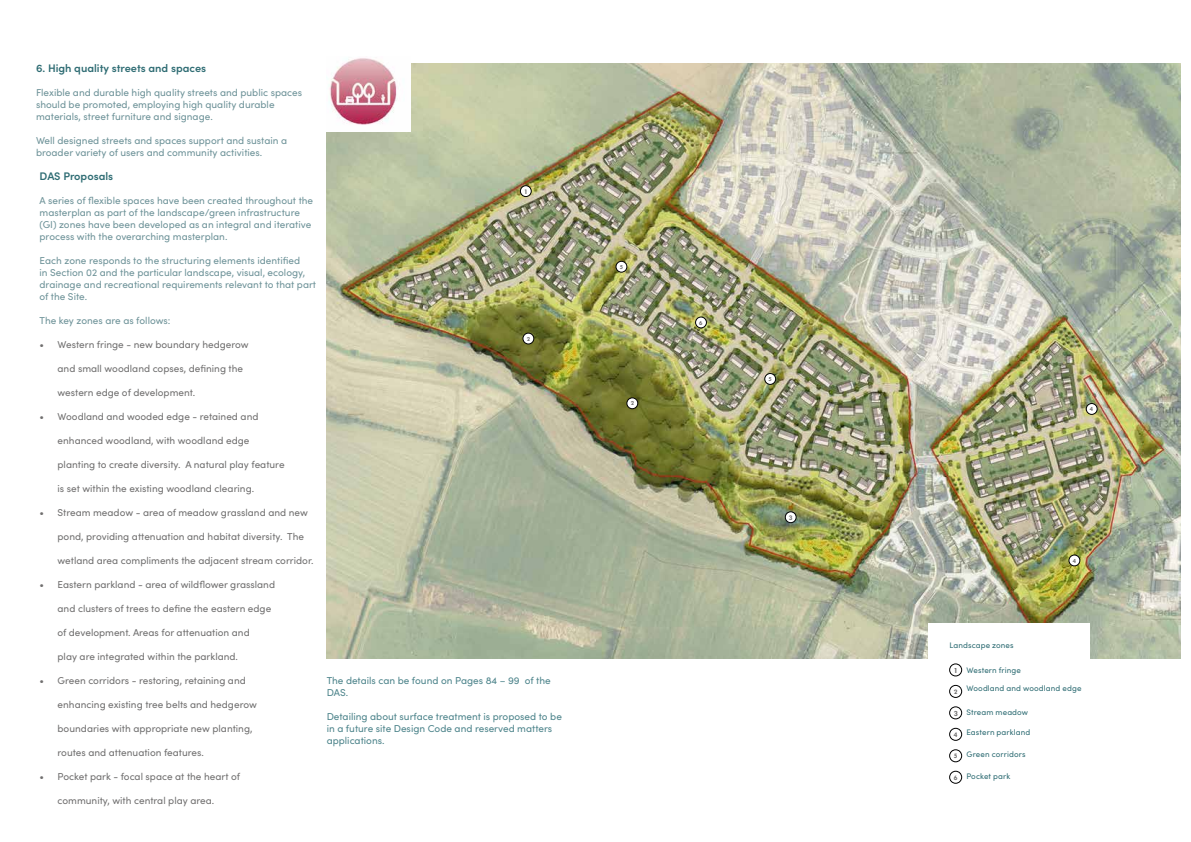
<style>
.page{position:relative;width:1191px;height:842px;background:#fff}
.page>*{position:absolute;margin:0;border:0;box-sizing:border-box;transform-origin:0 0}
.t1{font:600 11px "Sofia Pro";color:#2e6c73}
.t2{font:10px "Sofia Pro";color:#706f6f}
.t3{font:10px/12px "Sofia Pro";color:#6d9298}
.t4{font:10px/12px "Sofia Pro";color:#4d848b}
.t5{font:8px "Sofia Pro";letter-spacing:.015em;color:#2e6c73}
.t6{font:700 8px "Tw Cen";color:#706f6f}
.t7{font:700 7.2px "Tw Cen";color:#706f6f}
.t8{font:700 7px "Tw Cen";color:#706f6f}
.t9{font:700 6.3px "Tw Cen";color:#706f6f}
</style>
<div class="page">
<img style="left:327px;top:63px;width:853px;height:595px">
<div style="left:520px;top:186px;width:11px;height:11px;background:#fff;border-radius:50%"></div>
<div style="left:520px;top:185px;width:11px;height:12px;border:1px solid #000;border-radius:50%"></div>
<div style="left:1069px;top:555px;width:10px;height:11px;background:#fff;border-radius:50%"></div>
<div style="left:1068px;top:555px;width:12px;height:11px;border:1px solid #000;border-radius:50%"></div>
<div style="left:627px;top:398px;width:11px;height:11px;background:#fff;border-radius:50%"></div>
<div style="left:626px;top:398px;width:12px;height:11px;border:1px solid #000;border-radius:50%"></div>
<div style="left:695px;top:317px;width:11px;height:11px;background:#fff;border-radius:50%"></div>
<div style="left:695px;top:317px;width:11px;height:11px;border:1px solid #000;border-radius:50%"></div>
<div style="left:785px;top:512px;width:11px;height:11px;background:#fff;border-radius:50%"></div>
<div style="left:785px;top:512px;width:11px;height:11px;border:1px solid #000;border-radius:50%"></div>
<div style="left:616px;top:261px;width:11px;height:11px;background:#fff;border-radius:50%"></div>
<div style="left:616px;top:261px;width:11px;height:11px;border:1px solid #000;border-radius:50%"></div>
<div style="left:764px;top:373px;width:11px;height:11px;background:#fff;border-radius:50%"></div>
<div style="left:764px;top:373px;width:12px;height:12px;border:1px solid #000;border-radius:50%"></div>
<div style="left:1086px;top:403px;width:11px;height:11px;background:#fff;border-radius:50%"></div>
<div style="left:1086px;top:403px;width:11px;height:12px;border:1px solid #000;border-radius:50%"></div>
<div style="left:523px;top:333px;width:11px;height:11px;background:#fff;border-radius:50%"></div>
<div style="left:523px;top:333px;width:11px;height:11px;border:1px solid #000;border-radius:50%"></div>
<div style="left:928px;top:624px;width:161px;height:179px;background:#fff"></div>
<div style="left:949px;top:664px;width:13px;height:12px;border:1px solid #000;border-radius:50%"></div>
<div style="left:949px;top:728px;width:13px;height:13px;border:1px solid #000;border-radius:50%"></div>
<div style="left:949px;top:685px;width:13px;height:13px;border:1px solid #000;border-radius:50%"></div>
<div style="left:949px;top:749px;width:13px;height:13px;border:1px solid #000;border-radius:50%"></div>
<div style="left:949px;top:707px;width:13px;height:12px;border:1px solid #000;border-radius:50%"></div>
<div style="left:949px;top:771px;width:13px;height:12px;border:1px solid #000;border-radius:50%"></div>
<img style="left:327px;top:58px;width:83px;height:73px">
<p class="t1" style="left:36px;top:60px;width:172px">6. High quality streets and spaces</p>
<p class="t3" style="left:36px;top:86px;width:268px">Flexible and durable high quality streets and public spaces should be promoted, employing high quality durable materials, street furniture and signage.</p>
<p class="t3" style="left:36px;top:134px;width:253px">Well designed streets and spaces support and sustain a broader variety of users and community activities.</p>
<p class="t1" style="left:40px;top:168px;width:75px">DAS Proposals</p>
<p class="t3" style="left:40px;top:194px;width:275px">A series of flexible spaces have been created throughout the masterplan as part of the landscape/green infrastructure (GI) zones have been developed as an integral and iterative process with the overarching masterplan.</p>
<p class="t3" style="left:40px;top:254px;width:278px">Each zone responds to the structuring elements identified<br>in Section 02 and the particular landscape, visual, ecology, drainage and recreational requirements relevant to that part of the Site.</p>
<p class="t3" style="left:40px;top:314px;width:132px">The key zones are as follows:</p>
<p class="t2" style="left:40px;top:337px;width:211px">• Western fringe - new boundary hedgerow</p>
<p class="t2" style="left:58px;top:361px;width:187px">and small woodland copses, defining the</p>
<p class="t2" style="left:58px;top:385px;width:139px">western edge of development.</p>
<p class="t2" style="left:40px;top:409px;width:220px">• Woodland and wooded edge - retained and</p>
<p class="t2" style="left:58px;top:433px;width:193px">enhanced woodland, with woodland edge</p>
<p class="t2" style="left:58px;top:457px;width:228px">planting to create diversity. A natural play feature</p>
<p class="t2" style="left:58px;top:481px;width:198px">is set within the existing woodland clearing.</p>
<p class="t2" style="left:40px;top:505px;width:270px">• Stream meadow - area of meadow grassland and new</p>
<p class="t2" style="left:58px;top:529px;width:248px">pond, providing attenuation and habitat diversity. The</p>
<p class="t2" style="left:58px;top:553px;width:258px">wetland area compliments the adjacent stream corridor.</p>
<p class="t2" style="left:40px;top:577px;width:237px">• Eastern parkland - area of wildflower grassland</p>
<p class="t2" style="left:58px;top:601px;width:215px">and clusters of trees to define the eastern edge</p>
<p class="t2" style="left:58px;top:625px;width:194px">of development. Areas for attenuation and</p>
<p class="t2" style="left:58px;top:649px;width:182px">play are integrated within the parkland.</p>
<p class="t2" style="left:40px;top:673px;width:208px">• Green corridors - restoring, retaining and</p>
<p class="t2" style="left:58px;top:697px;width:201px">enhancing existing tree belts and hedgerow</p>
<p class="t2" style="left:58px;top:721px;width:196px">boundaries with appropriate new planting,</p>
<p class="t2" style="left:58px;top:745px;width:148px">routes and attenuation features.</p>
<p class="t2" style="left:40px;top:769px;width:202px">• Pocket park - focal space at the heart of</p>
<p class="t2" style="left:58px;top:793px;width:158px">community, with central play area.</p>
<p class="t7" style="left:524px;top:187px;width:5px">1</p>
<p class="t9" style="left:527px;top:335px;width:5px">2</p>
<p class="t4" style="left:327px;top:674px;width:225px">The details can be found on Pages 84 – 99 of the<br>DAS.</p>
<p class="t4" style="left:327px;top:710px;width:237px">Detailing about surface treatment is proposed to be in a future site Design Code and reserved matters applications.</p>
<p class="t9" style="left:619px;top:263px;width:5px">5</p>
<p class="t9" style="left:631px;top:400px;width:5px">2</p>
<p class="t9" style="left:699px;top:319px;width:5px">6</p>
<p class="t9" style="left:768px;top:375px;width:5px">5</p>
<p class="t7" style="left:789px;top:513px;width:5px">3</p>
<p class="t9" style="left:1090px;top:405px;width:5px">4</p>
<p class="t5" style="left:949px;top:639px;width:66px">Landscape zones</p>
<p class="t6" style="left:953px;top:665px;width:6px">1</p>
<p class="t5" style="left:966px;top:664px;width:56px">Western fringe</p>
<p class="t9" style="left:1072px;top:557px;width:5px">4</p>
<p class="t8" style="left:954px;top:687px;width:5px">2</p>
<p class="t5" style="left:966px;top:683px;width:117px">Woodland and woodland edge</p>
<p class="t6" style="left:953px;top:708px;width:6px">3</p>
<p class="t5" style="left:966px;top:706px;width:63px">Stream meadow</p>
<p class="t8" style="left:953px;top:730px;width:5px">4</p>
<p class="t8" style="left:953px;top:752px;width:5px">5</p>
<p class="t5" style="left:966px;top:727px;width:66px">Eastern parkland</p>
<p class="t5" style="left:966px;top:748px;width:61px">Green corridors</p>
<p class="t8" style="left:953px;top:773px;width:5px">6</p>
<p class="t5" style="left:966px;top:770px;width:45px">Pocket park</p>
</div>
